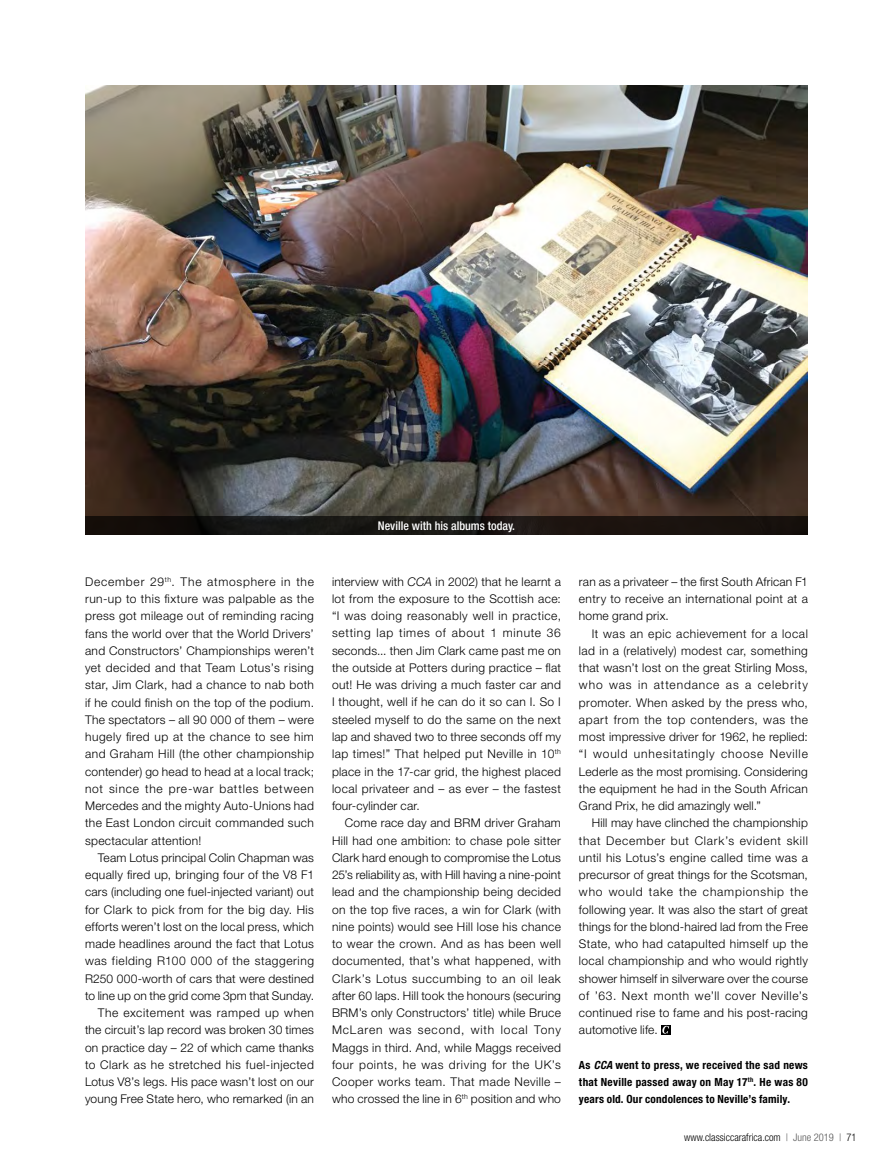
<style>
.page{position:relative;width:893px;height:1174px;background:#fff}
.page>*{position:absolute;margin:0;border:0;box-sizing:border-box;transform-origin:0 0}
.t1{font:300 12px/17.2px "Helvetica Neue LT Std";letter-spacing:.02em;color:#000;text-align:justify}
.t2{font:500 condensed 12px "Helvetica Neue LT Std";color:#fff}
.t3{font:700 condensed 11.25px/17.2px "Helvetica Neue LT Std";letter-spacing:.015em;color:#000;text-align:justify}
.t4{font:300 condensed 10.5px "Helvetica Neue LT Std";color:#000}
.s1{font-style:italic}
.s2{color:#565656}
</style>
<div class="page">
<svg style="left:661px;top:1025px;width:9px;height:9px"></svg>
<svg style="left:662px;top:1025px;width:7px;height:8px"></svg>
<img style="left:85px;top:85px;width:723px;height:432px">
<div style="left:85px;top:517px;width:723px;height:18px;background:#18130f"></div>
<p class="t1" style="left:85px;top:572px;width:230px">December 29<sup>th</sup>. The atmosphere in the run-up to this fixture was palpable as the press got mileage out of reminding racing fans the world over that the World Drivers’ and Constructors’ Championships weren’t yet decided and that Team Lotus’s rising star, Jim Clark, had a chance to nab both if he could finish on the top of the podium.<br>The spectators – all 90 000 of them – were hugely fired up at the chance to see him and Graham Hill (the other championship contender) go head to head at a local track; not since the pre-war battles between Mercedes and the mighty Auto-Unions had the East London circuit commanded such spectacular attention!</p>
<p class="t1" style="left:85px;top:848px;width:231px;text-align:right">Team Lotus principal Colin Chapman was equally fired up, bringing four of the V8 F1 cars (including one fuel-injected variant) out for Clark to pick from for the big day. His efforts weren’t lost on the local press, which made headlines around the fact that Lotus was fielding R100 000 of the staggering R250 000-worth of cars that were destined to line up on the grid come 3pm that Sunday.<br>The excitement was ramped up when the circuit’s lap record was broken 30 times on practice day – 22 of which came thanks to Clark as he stretched his fuel-injected Lotus V8’s legs. His pace wasn’t lost on our young Free State hero, who remarked (in an</p>
<p class="t2" style="left:378px;top:518px;width:139px">Neville with his albums today.</p>
<p class="t1" style="left:332px;top:572px;width:230px">interview with <span class="s1">CCA</span> in 2002) that he learnt a lot from the exposure to the Scottish ace: “I was doing reasonably well in practice, setting lap times of about 1 minute 36 seconds... then Jim Clark came past me on the outside at Potters during practice – flat out! He was driving a much faster car and I thought, well if he can do it so can I. So I steeled myself to do the same on the next lap and shaved two to three seconds off my lap times!” That helped put Neville in 10<sup>th </sup>place in the 17-car grid, the highest placed local privateer and – as ever – the fastest four-cylinder car.</p>
<p class="t1" style="left:332px;top:814px;width:230px;text-indent:13px">Come race day and BRM driver Graham Hill had one ambition: to chase pole sitter Clark hard enough to compromise the Lotus 25’s reliability as, with Hill having a nine-point lead and the championship being decided on the top five races, a win for Clark (with nine points) would see Hill lose his chance to wear the crown. And as has been well documented, that’s what happened, with Clark’s Lotus succumbing to an oil leak after 60 laps. Hill took the honours (securing BRM’s only Constructors’ title) while Bruce McLaren was second, with local Tony Maggs in third. And, while Maggs received four points, he was driving for the UK’s Cooper works team. That made Neville – who crossed the line in 6<sup>th</sup> position and who</p>
<p class="t1" style="left:579px;top:572px;width:230px">ran as a privateer – the first South African F1 entry to receive an international point at a home grand prix.</p>
<p class="t1" style="left:579px;top:624px;width:230px;text-indent:13px">It was an epic achievement for a local lad in a (relatively) modest car, something that wasn’t lost on the great Stirling Moss, who was in attendance as a celebrity promoter. When asked by the press who, apart from the top contenders, was the most impressive driver for 1962, he replied: “I would unhesitatingly choose Neville Lederle as the most promising. Considering the equipment he had in the South African Grand Prix, he did amazingly well.”</p>
<p class="t1" style="left:579px;top:814px;width:231px;text-indent:13px">Hill may have clinched the championship that December but Clark’s evident skill until his Lotus’s engine called time was a precursor of great things for the Scotsman, who would take the championship the following year. It was also the start of great things for the blond-haired lad from the Free State, who had catapulted himself up the local championship and who would rightly shower himself in silverware over the course of ’63. Next month we’ll cover Neville’s continued rise to fame and his post-racing automotive life.</p>
<p class="t3" style="left:579px;top:1056px;width:230px">As <span class="s1">CCA</span> went to press, we received the sad news that Neville passed away on May 17<sup>th</sup>. He was 80 years old. Our condolences to Neville’s family.</p>
<p class="t4" style="left:684px;top:1131px;width:174px">www.classiccarafrica.com <span class="s2">| June 2019 |</span> 71</p>
</div>
